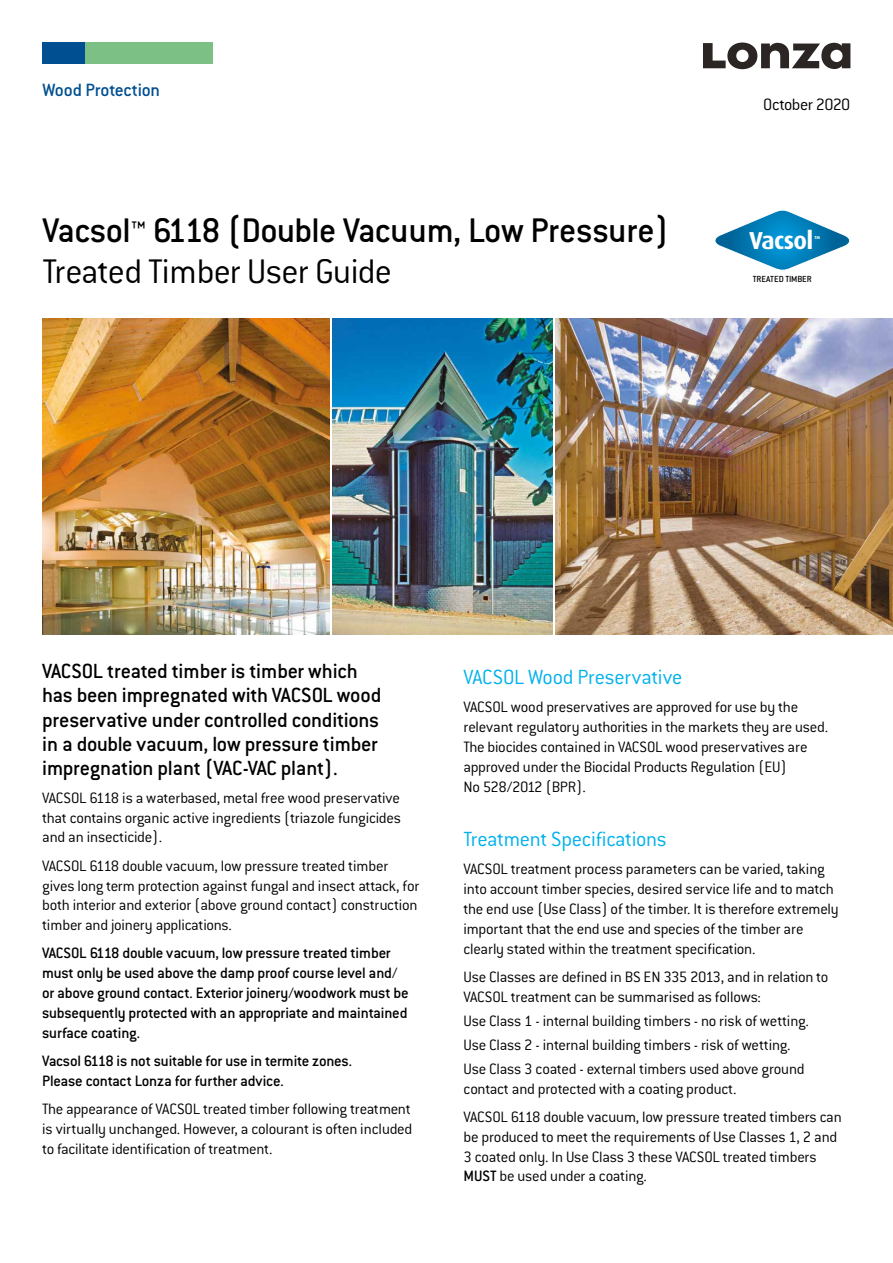
<style>
.page{position:relative;width:893px;height:1263px;background:#fff}
.page>*{position:absolute;margin:0;border:0;box-sizing:border-box;transform-origin:0 0}
.t1{font:500 37.5px "Conduit ITC Std";letter-spacing:-.015em;color:#000}
.t2{font:300 37.5px "Conduit ITC Std";letter-spacing:-.025em;color:#000}
.t3{font:700 24.45px "Dax";letter-spacing:-.025em;color:#fff}
.t4{font:500 22.5px/24px "Conduit ITC";letter-spacing:-.015em;color:#000}
.t5{font:300 22.5px "Conduit ITC Std";letter-spacing:-.015em;color:#00b1eb}
.t6{font:500 19.5px "Conduit ITC";letter-spacing:-.015em;color:#004f91}
.t7{font:300 18px "Conduit ITC Std";letter-spacing:-.03em;color:#000}
.t8{font:300 16.5px/19.8px "Conduit ITC";letter-spacing:-.015em;color:#000}
.t9{font:500 16.5px/19.8px "Conduit ITC";letter-spacing:-.015em;color:#000}
.t10{font:500 9.6px "Conduit ITC";color:#000}
.t11{font:700 4.2px "Dax";color:#fff;scale:1.06 1}
.s1{font-weight:500}
</style>
<div class="page">
<svg style="left:715px;top:210px;width:135px;height:61px"></svg>
<div style="left:43px;top:43px;width:42px;height:21px;background:#004f91"></div>
<div style="left:85px;top:43px;width:128px;height:21px;background:#7cc085"></div>
<svg style="left:703px;top:43px;width:147px;height:26px"></svg>
<img style="left:43px;top:319px;width:286px;height:315px">
<img style="left:332px;top:319px;width:220px;height:315px">
<img style="left:556px;top:319px;width:337px;height:315px">
<p class="t6" style="left:43px;top:78px;width:119px">Wood Protection</p>
<h1 class="t1" style="left:43px;top:208px;width:628px">Vacsol™ 6118 (Double Vacuum, Low Pressure)</h1>
<h1 class="t2" style="left:43px;top:248px;width:351px">Treated Timber User Guide</h1>
<p class="t7" style="left:763px;top:93px;width:89px">October 2020</p>
<h2 class="t3" style="left:749px;top:227px;width:66px">Vacsol</h2>
<p class="t11" style="left:814px;top:235px;width:7px">TM</p>
<p class="t10" style="left:753px;top:273px;width:61px">TREATED TIMBER</p>
<h3 class="t4" style="left:42px;top:659px;width:341px">VACSOL treated timber is timber which has been impregnated with VACSOL wood preservative under controlled conditions in a double vacuum, low pressure timber impregnation plant (VAC-VAC plant).</h3>
<p class="t8" style="left:42px;top:787px;width:360px;text-align:justify">VACSOL 6118 is a waterbased, metal free wood preservative that contains organic active ingredients (triazole fungicides and an insecticide).</p>
<p class="t8" style="left:42px;top:855px;width:379px">VACSOL 6118 double vacuum, low pressure treated timber gives long term protection against fungal and insect attack, for both interior and exterior (above ground contact) construction timber and joinery applications.</p>
<p class="t9" style="left:42px;top:943px;width:368px">VACSOL 6118 double vacuum, low pressure treated timber must only be used above the damp proof course level and/ or above ground contact. Exterior joinery/woodwork must be subsequently protected with an appropriate and maintained surface coating.</p>
<p class="t9" style="left:42px;top:1050px;width:312px">Vacsol 6118 is not suitable for use in termite zones.<br>Please contact Lonza for further advice.</p>
<p class="t8" style="left:42px;top:1098px;width:372px;text-align:justify">The appearance of VACSOL treated timber following treatment is virtually unchanged. However, a colourant is often included to facilitate identification of treatment.</p>
<h3 class="t5" style="left:463px;top:663px;width:220px">VACSOL Wood Preservative</h3>
<p class="t8" style="left:463px;top:697px;width:366px">VACSOL wood preservatives are approved for use by the relevant regulatory authorities in the markets they are used.<br>The biocides contained in VACSOL wood preservatives are approved under the Biocidal Products Regulation (EU)<br>No 528/2012 (BPR).</p>
<h3 class="t5" style="left:463px;top:825px;width:205px">Treatment Specifications</h3>
<p class="t8" style="left:463px;top:859px;width:377px">VACSOL treatment process parameters can be varied, taking into account timber species, desired service life and to match the end use (Use Class) of the timber. It is therefore extremely important that the end use and species of the timber are clearly stated within the treatment specification.</p>
<p class="t8" style="left:463px;top:966px;width:366px">Use Classes are defined in BS EN 335 2013, and in relation to<br>VACSOL treatment can be summarised as follows:</p>
<p class="t8" style="left:463px;top:1008px;width:347px;line-height:24px">Use Class 1 - internal building timbers - no risk of wetting.<br>Use Class 2 - internal building timbers - risk of wetting.<br>Use Class 3 coated - external timbers used above ground</p>
<p class="t8" style="left:463px;top:1074px;width:380px;line-height:28.3px">contact and protected with a coating product.<br>VACSOL 6118 double vacuum, low pressure treated timbers can</p>
<p class="t8" style="left:463px;top:1126px;width:375px">be produced to meet the requirements of Use Classes 1, 2 and<br>3 coated only. In Use Class 3 these VACSOL treated timbers<br><span class="s1">MUST</span> be used under a coating.</p>
</div>
